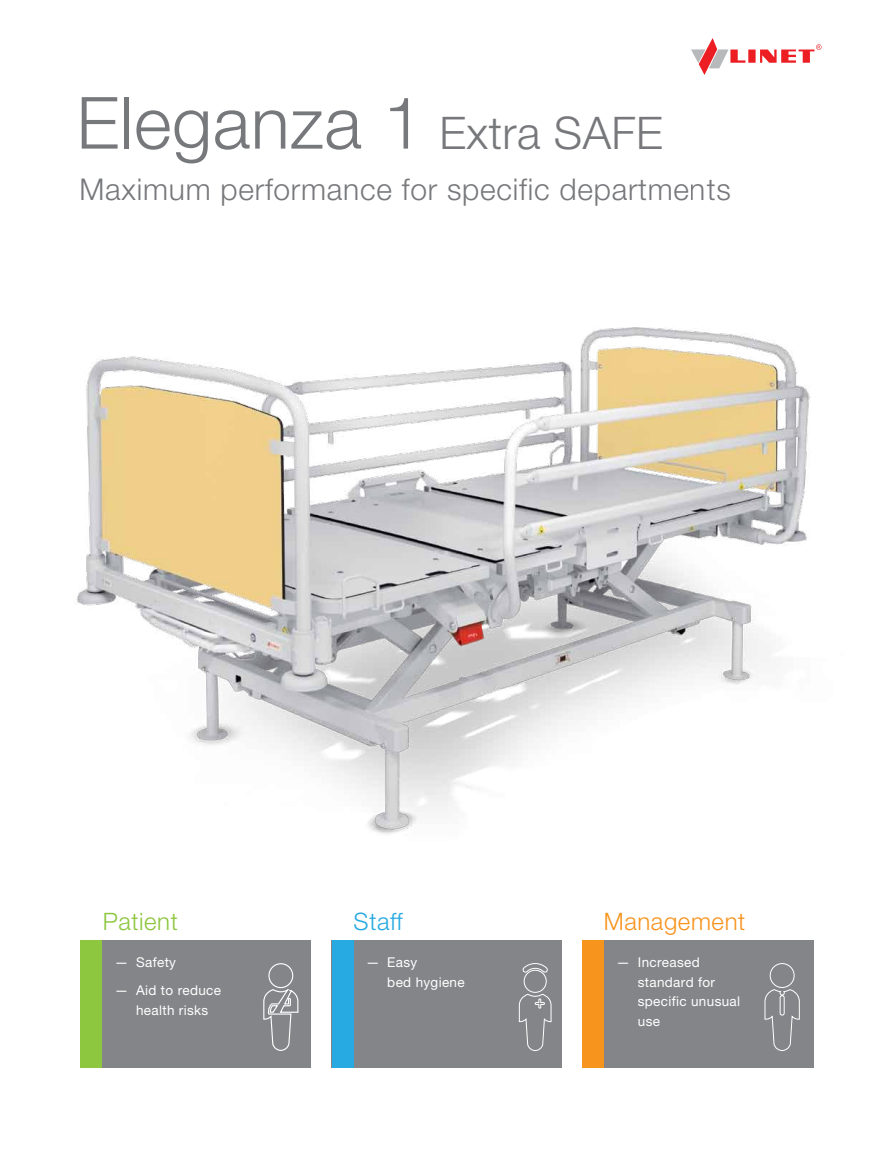
<style>
.page{position:relative;width:893px;height:1149px;background:#fff}
.page>*{position:absolute;margin:0;border:0;box-sizing:border-box;transform-origin:0 0}
.t1{font:300 72px "Helvetica Neue LT Pro";letter-spacing:.01em;color:#77787b}
.t2{font:300 30px "Helvetica Neue LT Pro";letter-spacing:.025em;color:#77787b}
.t3{font:300 24px "Helvetica Neue LT Pro";letter-spacing:.025em;color:#f7941e}
.t4{font:300 24px "Helvetica Neue LT Pro";letter-spacing:.025em;color:#8dc63f}
.t5{font:300 24px "Helvetica Neue LT Pro";letter-spacing:.025em;color:#27aae1}
.t6{font:13.5px/19.5px "Helvetica Neue LT Pro";letter-spacing:.025em;color:#fff}
.s1{font-size:45px}
</style>
<div class="page">
<img style="left:75px;top:327px;width:736px;height:507px">
<div style="left:583px;top:940px;width:231px;height:127px;background:#848588"></div>
<div style="left:332px;top:940px;width:230px;height:127px;background:#848588"></div>
<div style="left:81px;top:940px;width:230px;height:127px;background:#848588"></div>
<svg style="left:263px;top:963px;width:36px;height:88px"></svg>
<div style="left:81px;top:940px;width:21px;height:127px;background:#8dc63f"></div>
<div style="left:332px;top:940px;width:21px;height:127px;background:#27aae1"></div>
<div style="left:583px;top:940px;width:21px;height:127px;background:#f7941e"></div>
<svg style="left:519px;top:963px;width:33px;height:87px"></svg>
<svg style="left:764px;top:963px;width:36px;height:87px"></svg>
<svg style="left:691px;top:38px;width:130px;height:37px"></svg>
<h1 class="t1" style="left:77px;top:79px;width:588px">Eleganza 1 <span class="s1">Extra SAFE</span></h1>
<h2 class="t2" style="left:80px;top:171px;width:653px">Maximum performance for specific departments</h2>
<h3 class="t4" style="left:103px;top:906px;width:77px">Patient</h3>
<h3 class="t5" style="left:354px;top:906px;width:51px">Staff</h3>
<h3 class="t3" style="left:604px;top:906px;width:143px">Management</h3>
<p class="t6" style="left:638px;top:952px;width:104px;text-indent:-21px">— Increased standard for specific unusual use</p>
<p class="t6" style="left:115px;top:952px;width:63px">— Safety</p>
<p class="t6" style="left:136px;top:980px;width:87px;text-indent:-21px">— Aid to reduce health risks</p>
<p class="t6" style="left:387px;top:952px;width:79px;text-indent:-21px">— Easy<br>bed hygiene</p>
</div>
